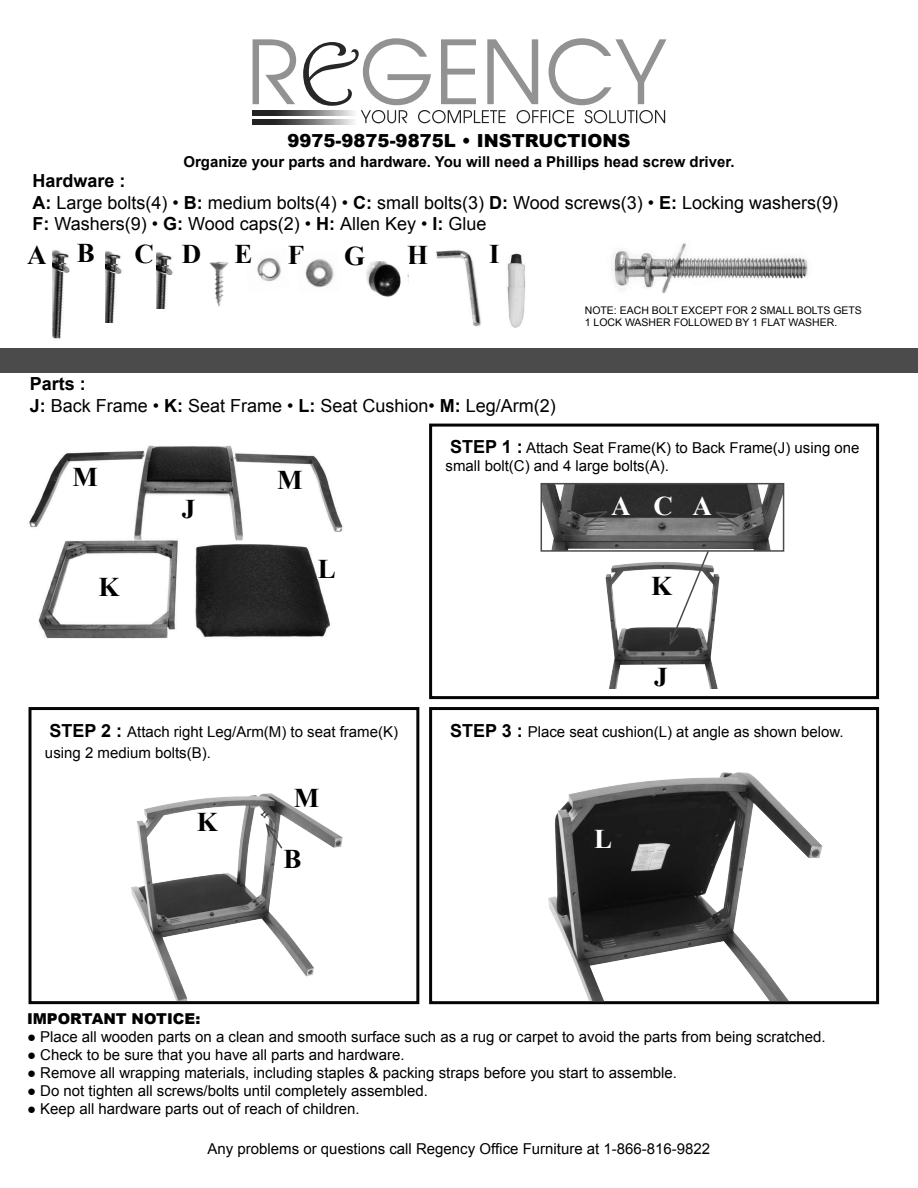
<style>
.page{position:relative;width:918px;height:1188px;background:#fff}
.page>*{position:absolute;margin:0;border:0;box-sizing:border-box;transform-origin:0 0}
.t1{font:700 27px "Times New Roman";color:#000}
.t2{font:700 27px "Times New Roman";color:#fff}
.t3{font:18px/21.6px "Arial";color:#000}
.t4{font:900 18px "Arial";color:#000}
.t5{font:15px/18px "Arial";color:#000}
.t6{font:700 15px "Arial";color:#000}
.t7{font:900 15px "Arial";color:#000}
.t8{font:10.5px/12.6px "Arial";color:#000}
.s1{font-weight:700}
.s2{font-weight:700;font-size:18px}
</style>
<div class="page">
<svg style="left:253px;top:38px;width:414px;height:85px"></svg>
<svg style="left:253px;top:110px;width:104px;height:6px"></svg>
<svg style="left:253px;top:119px;width:104px;height:6px"></svg>
<img style="left:209px;top:261px;width:20px;height:46px">
<div style="left:0;top:348px;width:918px;height:25px;background:#4b4b4b"></div>
<div style="left:429px;top:424px;width:450px;height:275px;border:3px solid #050505"></div>
<img style="left:53px;top:250px;width:17px;height:89px">
<img style="left:105px;top:251px;width:17px;height:71px">
<img style="left:156px;top:252px;width:17px;height:57px">
<img style="left:257px;top:258px;width:24px;height:24px">
<img style="left:305px;top:259px;width:29px;height:29px">
<img style="left:366px;top:261px;width:42px;height:36px">
<img style="left:436px;top:250px;width:45px;height:77px">
<img style="left:507px;top:253px;width:18px;height:75px">
<img style="left:29px;top:445px;width:314px;height:194px">
<div style="left:29px;top:707px;width:390px;height:297px;border:3px solid #050505"></div>
<div style="left:429px;top:707px;width:450px;height:297px;border:3px solid #050505"></div>
<img style="left:131px;top:793px;width:212px;height:207px">
<img style="left:548px;top:772px;width:275px;height:228px">
<img style="left:609px;top:648px;width:109px;height:41px">
<svg style="left:540px;top:482px;width:245px;height:166px"></svg>
<svg style="left:264px;top:821px;width:20px;height:29px"></svg>
<img style="left:613px;top:243px;width:195px;height:51px">
<p class="t4" style="left:288px;top:128px;width:344px">9975-9875-9875L • INSTRUCTIONS</p>
<p class="t6" style="left:183px;top:152px;width:553px">Organize your parts and hardware. You will need a Phillips head screw driver.</p>
<p class="t3" style="left:32px;top:170px;width:807px"><span class="s1">Hardware :<br>A:</span> Large bolts(4) • <span class="s1">B:</span> medium bolts(4) • <span class="s1">C:</span> small bolts(3) <span class="s1">D:</span> Wood screws(3) • <span class="s1">E:</span> Locking washers(9)<br><span class="s1">F:</span> Washers(9) • <span class="s1">G:</span> Wood caps(2) • <span class="s1">H:</span> Allen Key • <span class="s1">I:</span> Glue</p>
<h1 class="t1" style="left:77px;top:235px;width:20px">B</h1>
<h1 class="t1" style="left:182px;top:235px;width:21px">D</h1>
<h1 class="t1" style="left:135px;top:236px;width:21px">C</h1>
<h1 class="t1" style="left:27px;top:236px;width:21px">A</h1>
<h1 class="t1" style="left:288px;top:236px;width:18px">F</h1>
<h1 class="t1" style="left:344px;top:237px;width:23px">G</h1>
<h1 class="t1" style="left:407px;top:237px;width:23px">H</h1>
<h1 class="t1" style="left:489px;top:235px;width:12px">I</h1>
<h1 class="t1" style="left:234px;top:235px;width:20px">E</h1>
<p class="t8" style="left:585px;top:304px;width:279px">NOTE: EACH BOLT EXCEPT FOR 2 SMALL BOLTS GETS<br>1 LOCK WASHER FOLLOWED BY 1 FLAT WASHER.</p>
<p class="t3" style="left:30px;top:374px;width:528px"><span class="s1">Parts :<br>J:</span> Back Frame • <span class="s1">K:</span> Seat Frame • <span class="s1">L:</span> Seat Cushion• <span class="s1">M:</span> Leg/Arm(2)</p>
<p class="t5" style="left:446px;top:439px;width:415px;text-indent:5px"><span class="s2">STEP 1 :</span> Attach Seat Frame(K) to Back Frame(J) using one small bolt(C) and 4 large bolts(A).</p>
<h1 class="t1" style="left:72px;top:458px;width:27px">M</h1>
<h1 class="t1" style="left:277px;top:461px;width:27px">M</h1>
<h1 class="t1" style="left:98px;top:568px;width:23px">K</h1>
<h1 class="t1" style="left:182px;top:491px;width:15px">J</h1>
<h1 class="t1" style="left:318px;top:550px;width:20px">L</h1>
<h1 class="t2" style="left:611px;top:487px;width:21px">A</h1>
<h1 class="t2" style="left:693px;top:487px;width:21px">A</h1>
<h1 class="t2" style="left:653px;top:488px;width:21px">C</h1>
<h1 class="t1" style="left:651px;top:567px;width:23px">K</h1>
<h1 class="t1" style="left:654px;top:659px;width:15px">J</h1>
<p class="t5" style="left:45px;top:721px;width:355px;line-height:21.6px;text-indent:5px"><span class="s2">STEP 2 :</span> Attach right Leg/Arm(M) to seat frame(K) using 2 medium bolts(B).</p>
<p class="t5" style="left:450px;top:723px;width:395px"><span class="s2">STEP 3 :</span> Place seat cushion(L) at angle as shown below.</p>
<h1 class="t1" style="left:197px;top:803px;width:23px">K</h1>
<h1 class="t1" style="left:294px;top:779px;width:27px">M</h1>
<h1 class="t1" style="left:283px;top:840px;width:20px">B</h1>
<h1 class="t2" style="left:594px;top:820px;width:20px">L</h1>
<p class="t7" style="left:27px;top:1008px;width:175px">IMPORTANT NOTICE:</p>
<p class="t5" style="left:27px;top:1028px;width:800px">● Place all wooden parts on a clean and smooth surface such as a rug or carpet to avoid the parts from being scratched.</p>
<p class="t5" style="left:27px;top:1046px;width:379px">● Check to be sure that you have all parts and hardware.</p>
<p class="t5" style="left:27px;top:1064px;width:652px">● Remove all wrapping materials, including staples &amp; packing straps before you start to assemble.</p>
<p class="t5" style="left:27px;top:1082px;width:402px">● Do not tighten all screws/bolts until completely assembled.</p>
<p class="t5" style="left:27px;top:1100px;width:334px">● Keep all hardware parts out of reach of children.</p>
<p class="t5" style="left:208px;top:1140px;width:504px">Any problems or questions call Regency Office Furniture at 1-866-816-9822</p>
</div>
